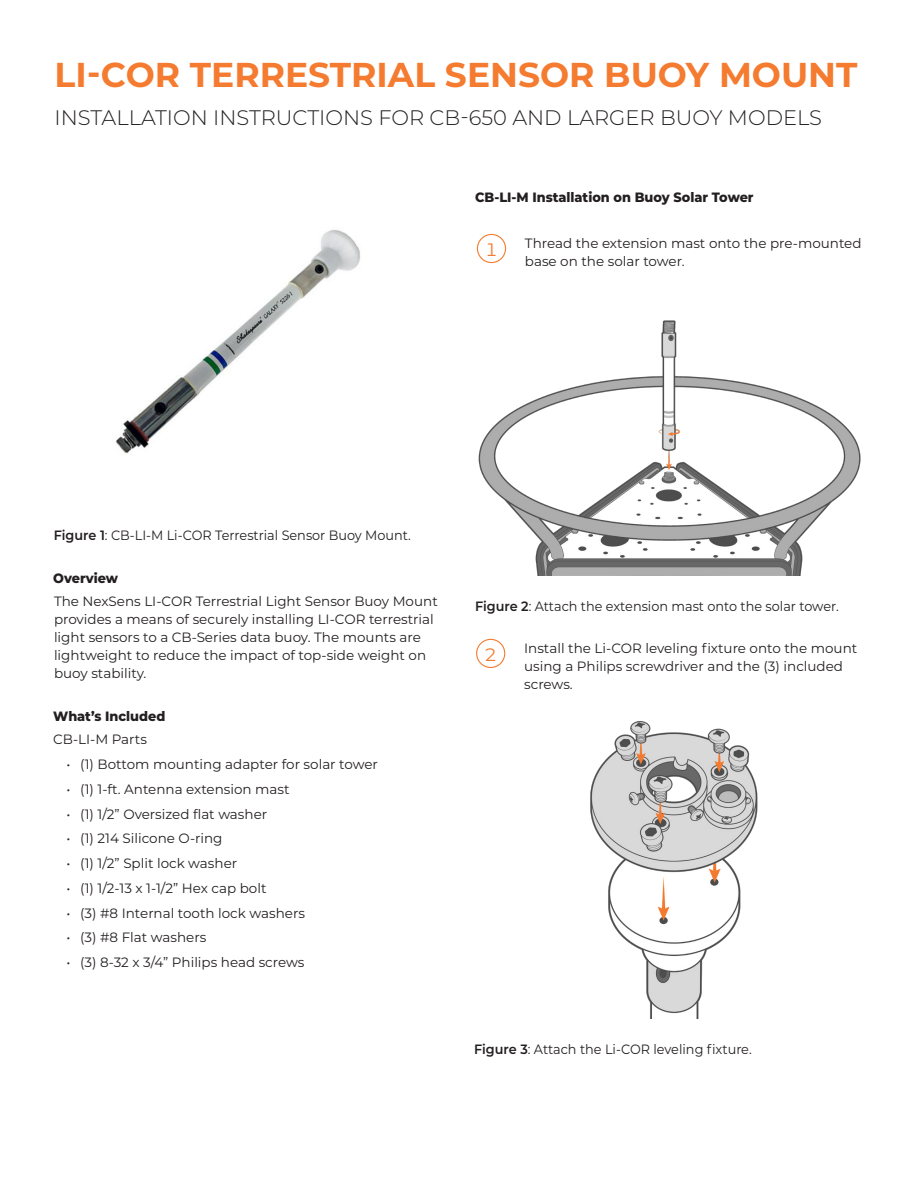
<style>
.page{position:relative;width:918px;height:1188px;background:#fff}
.page>*{position:absolute;margin:0;border:0;box-sizing:border-box;transform-origin:0 0}
.t1{font:700 34.5px "Montserrat";color:#f47b2f}
.t2{font:300 21px "Montserrat";color:#231f20}
.t3{font:18px "Montserrat";color:#f47b2f}
.Regular_paragraph{font:13.5px/18px "Montserrat";color:#231f20}
.Regular_paragraph-2{font:13.5px "Montserrat";color:#231f20;scale:.95 1}
.t4{font:800 13.5px "Montserrat";color:#231f20;scale:.95 1}
.s1{font-weight:600}
</style>
<div class="page">
<div style="left:477px;top:234px;width:29px;height:29px;border:1px solid #f47b2f;border-radius:50%"></div>
<img style="left:478px;top:320px;width:383px;height:256px">
<img style="left:115px;top:229px;width:245px;height:225px">
<img style="left:590px;top:721px;width:168px;height:297px">
<div style="left:476px;top:639px;width:29px;height:29px;border:1px solid #f47b2f;border-radius:50%"></div>
<p class="t1" style="left:55px;top:50px;width:804px">LI-COR TERRESTRIAL SENSOR BUOY MOUNT</p>
<p class="t2" style="left:55px;top:103px;width:769px">INSTALLATION INSTRUCTIONS FOR CB-650 AND LARGER BUOY MODELS</p>
<p class="t4" style="left:475px;top:187px;width:295px">CB-LI-M Installation on Buoy Solar Tower</p>
<p class="t3" style="left:485px;top:237px;width:14px">1</p>
<p class="Regular_paragraph" style="left:525px;top:234px;width:338px">Thread the extension mast onto the pre-mounted base on the solar tower.</p>
<p class="Regular_paragraph-2" style="left:54px;top:526px;width:377px"><span class="s1">Figure 1</span>: CB-LI-M Li-COR Terrestrial Sensor Buoy Mount.</p>
<p class="t4" style="left:53px;top:569px;width:70px">Overview</p>
<p class="Regular_paragraph" style="left:54px;top:592px;width:385px">The NexSens LI-COR Terrestrial Light Sensor Buoy Mount provides a means of securely installing LI-COR terrestrial light sensors to a CB-Series data buoy. The mounts are lightweight to reduce the impact of top-side weight on buoy stability.</p>
<p class="t4" style="left:53px;top:706px;width:120px">What’s Included</p>
<p class="Regular_paragraph" style="left:53px;top:730px;width:95px">CB-LI-M Parts</p>
<p class="Regular_paragraph" style="left:67px;top:755px;width:313px">• (1) Bottom mounting adapter for solar tower</p>
<p class="Regular_paragraph" style="left:67px;top:780px;width:224px">• (1) 1-ft. Antenna extension mast</p>
<p class="Regular_paragraph" style="left:67px;top:804px;width:202px">• (1) 1/2” Oversized flat washer</p>
<p class="Regular_paragraph" style="left:67px;top:829px;width:157px">• (1) 214 Silicone O-ring</p>
<p class="Regular_paragraph" style="left:67px;top:854px;width:172px">• (1) 1/2” Split lock washer</p>
<p class="Regular_paragraph" style="left:67px;top:879px;width:201px">• (1) 1/2-13 x 1-1/2” Hex cap bolt</p>
<p class="Regular_paragraph" style="left:67px;top:903px;width:240px">• (3) #8 Internal tooth lock washers</p>
<p class="Regular_paragraph" style="left:67px;top:928px;width:141px">• (3) #8 Flat washers</p>
<p class="Regular_paragraph" style="left:67px;top:953px;width:239px">• (3) 8-32 x 3/4” Philips head screws</p>
<p class="Regular_paragraph-2" style="left:475px;top:597px;width:384px"><span class="s1">Figure 2</span>: Attach the extension mast onto the solar tower.</p>
<p class="t3" style="left:484px;top:642px;width:14px">2</p>
<p class="Regular_paragraph" style="left:524px;top:639px;width:335px">Install the Li-COR leveling fixture onto the mount using a Philips screwdriver and the (3) included screws.</p>
<p class="Regular_paragraph-2" style="left:474px;top:1040px;width:294px"><span class="s1">Figure 3</span>: Attach the Li-COR leveling fixture.</p>
</div>
